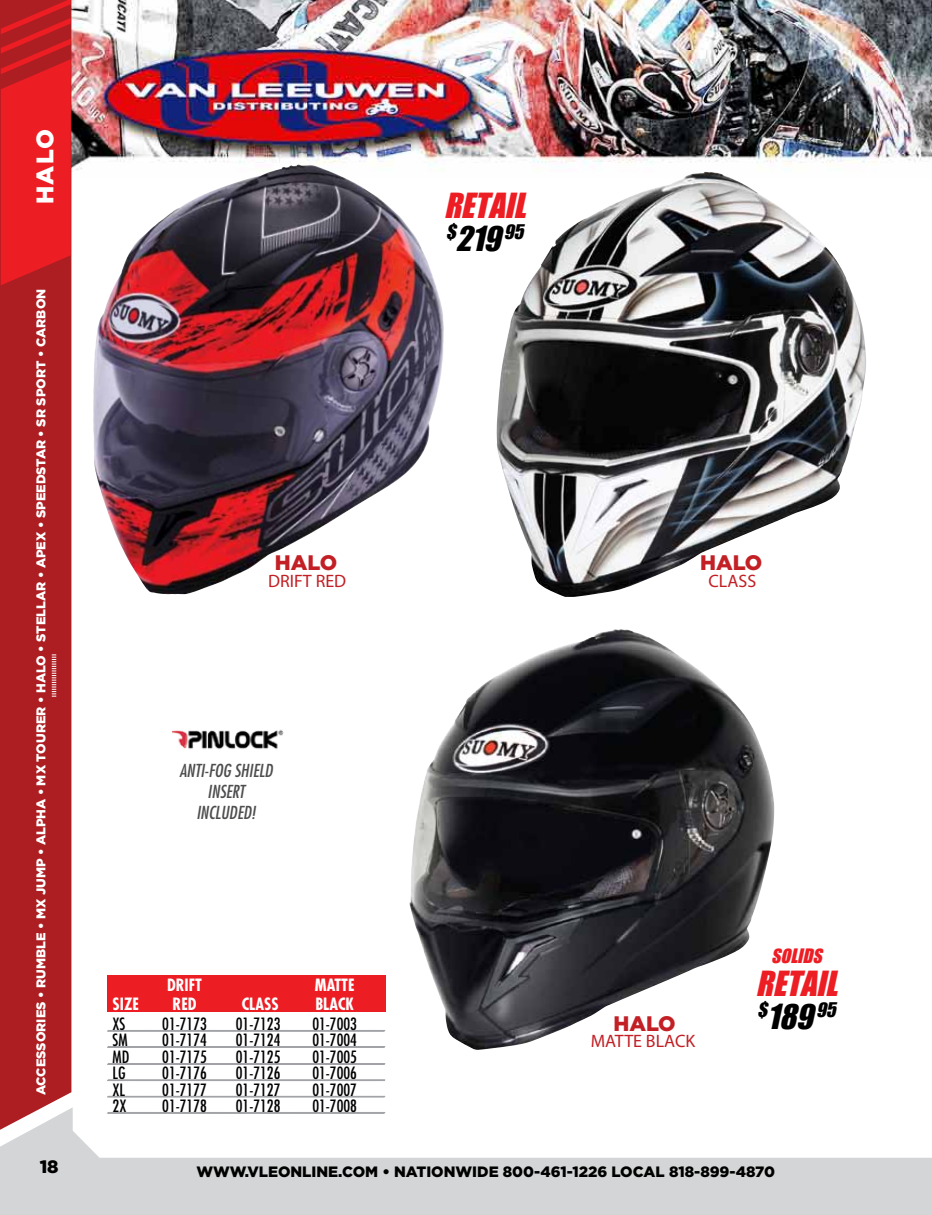
<style>
.page{position:relative;width:932px;height:1215px;background:#fff}
.page>*{position:absolute;margin:0;border:0;box-sizing:border-box;transform-origin:0 0}
.t1{font:italic 35.25px "Billboard";color:#ed1d24}
.t2{font:900 24px "Gotham";color:#fff}
.t3{font:900 21px "Gotham";color:#c22025}
.t4{font:italic 20.55px "Billboard";color:#000}
.t5{font:italic 20.25px "Billboard";color:#ed1d24}
.t6{font:18px "Myriad Pro";color:#c22025}
.t7{font:900 18px "Gotham";color:#000}
.t8{font:italic condensed 17.4px/21px "Futura";color:#4d4d4f;text-align:center}
.t9{font:condensed 16.5px "Futura";color:#000}
.t10{font:700 condensed 16.5px "Futura";color:#fff}
.t11{font:900 15px "Gotham";color:#000}
.t12{font:900 12.75px "Gotham";color:#fff}
.s1{font-size:35.25px}
</style>
<div class="page">
<svg style="left:0;top:1107px;width:932px;height:108px;fill:#d3d5d6"></svg>
<img style="left:71px;top:0;width:861px;height:178px">
<div style="left:0;top:0;width:71px;height:1130px;background:#ad1e22"></div>
<svg style="left:1px;top:0;width:70px;height:285px;background:#dc1d23"></svg>
<img style="left:93px;top:165px;width:351px;height:429px">
<img style="left:173px;top:729px;width:110px;height:21px">
<img style="left:496px;top:172px;width:370px;height:425px">
<div style="left:107px;top:975px;width:278px;height:36px;background:#ed1d24"></div>
<svg style="left:107px;top:1030px;width:278px;height:2px"></svg>
<svg style="left:107px;top:1046px;width:278px;height:2px"></svg>
<svg style="left:107px;top:1063px;width:278px;height:2px"></svg>
<svg style="left:107px;top:1079px;width:278px;height:2px"></svg>
<div style="left:109px;top:1098px;width:274px;height:13px;background:#fff"></div>
<svg style="left:107px;top:1096px;width:278px;height:2px"></svg>
<svg style="left:107px;top:1112px;width:278px;height:2px"></svg>
<img style="left:409px;top:629px;width:365px;height:421px">
<svg style="left:52px;top:654px;width:4px;height:43px"></svg>
<h2 class="t2" style="left:28px;top:204px;width:76px;rotate:-90deg">HALO</h2>
<p class="t12" style="left:32px;top:1095px;width:808px;rotate:-90deg">ACCESSORIES • RUMBLE • MX JUMP • ALPHA • MX TOURER • HALO • STELLAR • APEX • SPEEDSTAR • SR SPORT • CARBON</p>
<h1 class="t1" style="left:444px;top:187px;width:83px">RETAIL</h1>
<p class="t4" style="left:446px;top:221px;width:79px">$<span class="s1">219</span> 95</p>
<p class="t3" style="left:275px;top:548px;width:64px">HALO</p>
<p class="t3" style="left:700px;top:548px;width:64px">HALO</p>
<p class="t6" style="left:268px;top:570px;width:80px">DRIFT RED</p>
<p class="t6" style="left:708px;top:570px;width:49px">CLASS</p>
<p class="t8" style="left:179px;top:760px;width:95px">ANTI-FOG SHIELD<br>INSERT<br>INCLUDED!</p>
<p class="t10" style="left:167px;top:974px;width:37px">DRIFT</p>
<p class="t10" style="left:315px;top:974px;width:41px">MATTE</p>
<p class="t10" style="left:113px;top:993px;width:28px">SIZE</p>
<p class="t10" style="left:173px;top:993px;width:25px">RED</p>
<p class="t10" style="left:242px;top:993px;width:38px">CLASS</p>
<p class="t10" style="left:315px;top:993px;width:40px">BLACK</p>
<p class="t9" style="left:113px;top:1013px;width:14px">XS</p>
<p class="t9" style="left:162px;top:1013px;width:46px">01-7173</p>
<p class="t9" style="left:236px;top:1013px;width:46px">01-7123</p>
<p class="t9" style="left:312px;top:1013px;width:46px">01-7003</p>
<p class="t9" style="left:113px;top:1030px;width:17px">SM</p>
<p class="t9" style="left:162px;top:1030px;width:46px">01-7174</p>
<p class="t9" style="left:236px;top:1030px;width:46px">01-7124</p>
<p class="t9" style="left:312px;top:1030px;width:46px">01-7004</p>
<p class="t9" style="left:113px;top:1046px;width:18px">MD</p>
<p class="t9" style="left:162px;top:1046px;width:46px">01-7175</p>
<p class="t9" style="left:236px;top:1046px;width:46px">01-7125</p>
<p class="t9" style="left:312px;top:1046px;width:46px">01-7005</p>
<p class="t9" style="left:113px;top:1063px;width:15px">LG</p>
<p class="t9" style="left:162px;top:1063px;width:46px">01-7176</p>
<p class="t9" style="left:236px;top:1063px;width:46px">01-7126</p>
<p class="t9" style="left:312px;top:1063px;width:46px">01-7006</p>
<p class="t9" style="left:113px;top:1079px;width:14px">XL</p>
<p class="t9" style="left:162px;top:1079px;width:46px">01-7177</p>
<p class="t9" style="left:236px;top:1079px;width:46px">01-7127</p>
<p class="t9" style="left:312px;top:1079px;width:46px">01-7007</p>
<p class="t9" style="left:113px;top:1096px;width:15px">2X</p>
<p class="t9" style="left:162px;top:1096px;width:46px">01-7178</p>
<p class="t9" style="left:236px;top:1096px;width:46px">01-7128</p>
<p class="t9" style="left:312px;top:1096px;width:46px">01-7008</p>
<p class="t3" style="left:613px;top:1009px;width:64px">HALO</p>
<p class="t6" style="left:590px;top:1030px;width:106px">MATTE BLACK</p>
<p class="t5" style="left:771px;top:945px;width:52px">SOLIDS</p>
<h1 class="t1" style="left:755px;top:965px;width:83px">RETAIL</h1>
<p class="t4" style="left:757px;top:999px;width:80px">$<span class="s1">189</span> 95</p>
<p class="t7" style="left:40px;top:1154px;width:20px">18</p>
<p class="t11" style="left:196px;top:1162px;width:580px">WWW.VLEONLINE.COM • NATIONWIDE 800-461-1226 LOCAL 818-899-4870</p>
</div>
